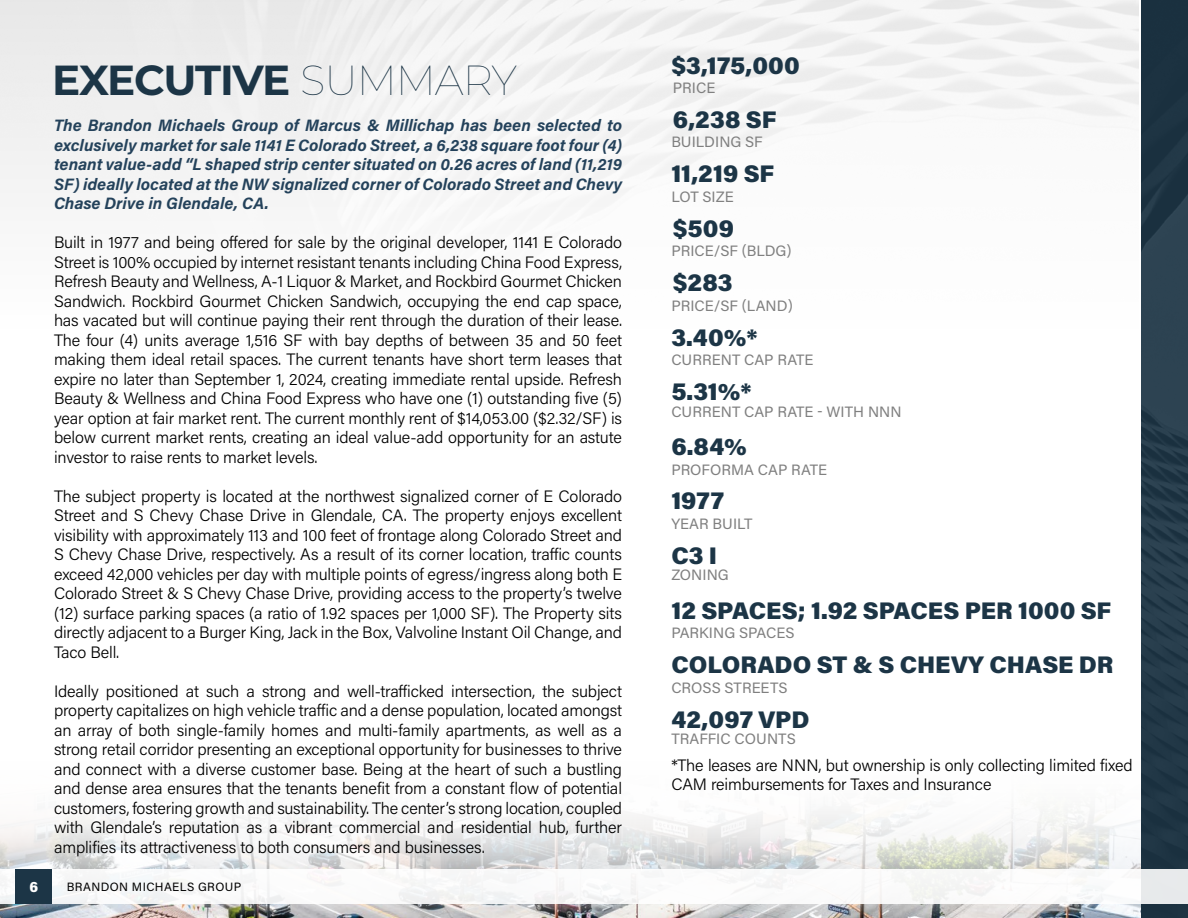
<style>
.page{position:relative;width:1188px;height:918px;background:#fff}
.page>*{position:absolute;margin:0;border:0;box-sizing:border-box;transform-origin:0 0}
.t1{font:700 42px "Montserrat";letter-spacing:-.03em;color:#1c3546}
.t2{font:900 24px "Acumin Pro";color:#1c3546}
.t3{font:300 16.5px/19.5px "Acumin Pro";letter-spacing:-.01em;color:#000;text-align:justify}
.t4{font:italic 700 16.5px/19.5px "Acumin Pro";color:#24425b;text-align:justify}
.t5{font:15px "Acumin Pro";color:#808080}
.t6{font:900 15px "Acumin Pro Semi Cond";color:#fff}
.t7{font:12px "Acumin Pro";letter-spacing:.03em;color:#000}
.s1{font-weight:100}
</style>
<div class="page">
<img style="left:0;top:811px;width:1140px;height:107px">
<img style="left:1142px;top:0;width:46px;height:918px">
<div style="left:0;top:869px;width:1188px;height:35px;background:#fff"></div>
<div style="left:16px;top:869px;width:36px;height:35px;background:#1c3546"></div>
<h1 class="t1" style="left:52px;top:49px;width:466px">EXECUTIVE <span class="s1">SUMMARY</span></h1>
<p class="t4" style="left:54px;top:115px;width:570px">The Brandon Michaels Group of Marcus &amp; Millichap has been selected to exclusively market for sale 1141 E Colorado Street, a 6,238 square foot four (4) tenant value-add “L shaped strip center situated on 0.26 acres of land (11,219<br>SF) ideally located at the NW signalized corner of Colorado Street and Chevy Chase Drive in Glendale, CA.</p>
<p class="t3" style="left:54px;top:232px;width:570px">Built in 1977 and being offered for sale by the original developer, 1141 E Colorado Street is 100% occupied by internet resistant tenants including China Food Express, Refresh Beauty and Wellness, A-1 Liquor &amp; Market, and Rockbird Gourmet Chicken Sandwich. Rockbird Gourmet Chicken Sandwich, occupying the end cap space, has vacated but will continue paying their rent through the duration of their lease.<br>The four (4) units average 1,516 SF with bay depths of between 35 and 50 feet making them ideal retail spaces. The current tenants have short term leases that expire no later than September 1, 2024, creating immediate rental upside. Refresh Beauty &amp; Wellness and China Food Express who have one (1) outstanding five (5) year option at fair market rent. The current monthly rent of $14,053.00 ($2.32/SF) is below current market rents, creating an ideal value-add opportunity for an astute investor to raise rents to market levels.</p>
<p class="t3" style="left:54px;top:486px;width:570px">The subject property is located at the northwest signalized corner of E Colorado Street and S Chevy Chase Drive in Glendale, CA. The property enjoys excellent visibility with approximately 113 and 100 feet of frontage along Colorado Street and S Chevy Chase Drive, respectively. As a result of its corner location, traffic counts exceed 42,000 vehicles per day with multiple points of egress/ingress along both E Colorado Street &amp; S Chevy Chase Drive, providing access to the property’s twelve (12) surface parking spaces (a ratio of 1.92 spaces per 1,000 SF). The Property sits directly adjacent to a Burger King, Jack in the Box, Valvoline Instant Oil Change, and Taco Bell.</p>
<p class="t3" style="left:54px;top:681px;width:570px">Ideally positioned at such a strong and well-trafficked intersection, the subject property capitalizes on high vehicle traffic and a dense population, located amongst an array of both single-family homes and multi-family apartments, as well as a strong retail corridor presenting an exceptional opportunity for businesses to thrive and connect with a diverse customer base. Being at the heart of such a bustling and dense area ensures that the tenants benefit from a constant flow of potential customers, fostering growth and sustainability. The center’s strong location, coupled with Glendale’s reputation as a vibrant commercial and residential hub, further amplifies its attractiveness to both consumers and businesses.</p>
<p class="t6" style="left:29px;top:876px;width:10px">6</p>
<p class="t7" style="left:67px;top:878px;width:176px">BRANDON MICHAELS GROUP</p>
<h2 class="t2" style="left:671px;top:48px;width:130px">$3,175,000</h2>
<p class="t5" style="left:673px;top:77px;width:44px">PRICE</p>
<h2 class="t2" style="left:673px;top:102px;width:105px">6,238 SF</h2>
<p class="t5" style="left:671px;top:132px;width:93px">BUILDING SF</p>
<h2 class="t2" style="left:672px;top:157px;width:104px">11,219 SF</h2>
<p class="t5" style="left:671px;top:186px;width:64px">LOT SIZE</p>
<h2 class="t2" style="left:673px;top:211px;width:63px">$509</h2>
<p class="t5" style="left:671px;top:241px;width:122px">PRICE/SF (BLDG)</p>
<h2 class="t2" style="left:673px;top:266px;width:61px">$283</h2>
<p class="t5" style="left:671px;top:295px;width:123px">PRICE/SF (LAND)</p>
<h2 class="t2" style="left:671px;top:320px;width:88px">3.40%*</h2>
<p class="t5" style="left:671px;top:350px;width:144px">CURRENT CAP RATE</p>
<h2 class="t2" style="left:671px;top:375px;width:82px">5.31%*</h2>
<p class="t5" style="left:671px;top:401px;width:232px">CURRENT CAP RATE - WITH NNN</p>
<h2 class="t2" style="left:671px;top:429px;width:77px">6.84%</h2>
<p class="t5" style="left:671px;top:459px;width:157px">PROFORMA CAP RATE</p>
<h2 class="t2" style="left:671px;top:484px;width:54px">1977</h2>
<p class="t5" style="left:671px;top:513px;width:83px">YEAR BUILT</p>
<h2 class="t2" style="left:671px;top:539px;width:47px">C3 I</h2>
<p class="t5" style="left:671px;top:565px;width:59px">ZONING</p>
<h2 class="t2" style="left:671px;top:593px;width:441px">12 SPACES; 1.92 SPACES PER 1000 SF</h2>
<p class="t5" style="left:671px;top:623px;width:125px">PARKING SPACES</p>
<h2 class="t2" style="left:671px;top:648px;width:444px">COLORADO ST &amp; S CHEVY CHASE DR</h2>
<p class="t5" style="left:671px;top:677px;width:118px">CROSS STREETS</p>
<h2 class="t2" style="left:671px;top:702px;width:140px">42,097 VPD</h2>
<p class="t5" style="left:671px;top:728px;width:126px">TRAFFIC COUNTS</p>
<p class="t3" style="left:671px;top:755px;width:463px">*The leases are NNN, but ownership is only collecting limited fixed<br>CAM reimbursements for Taxes and Insurance</p>
</div>
